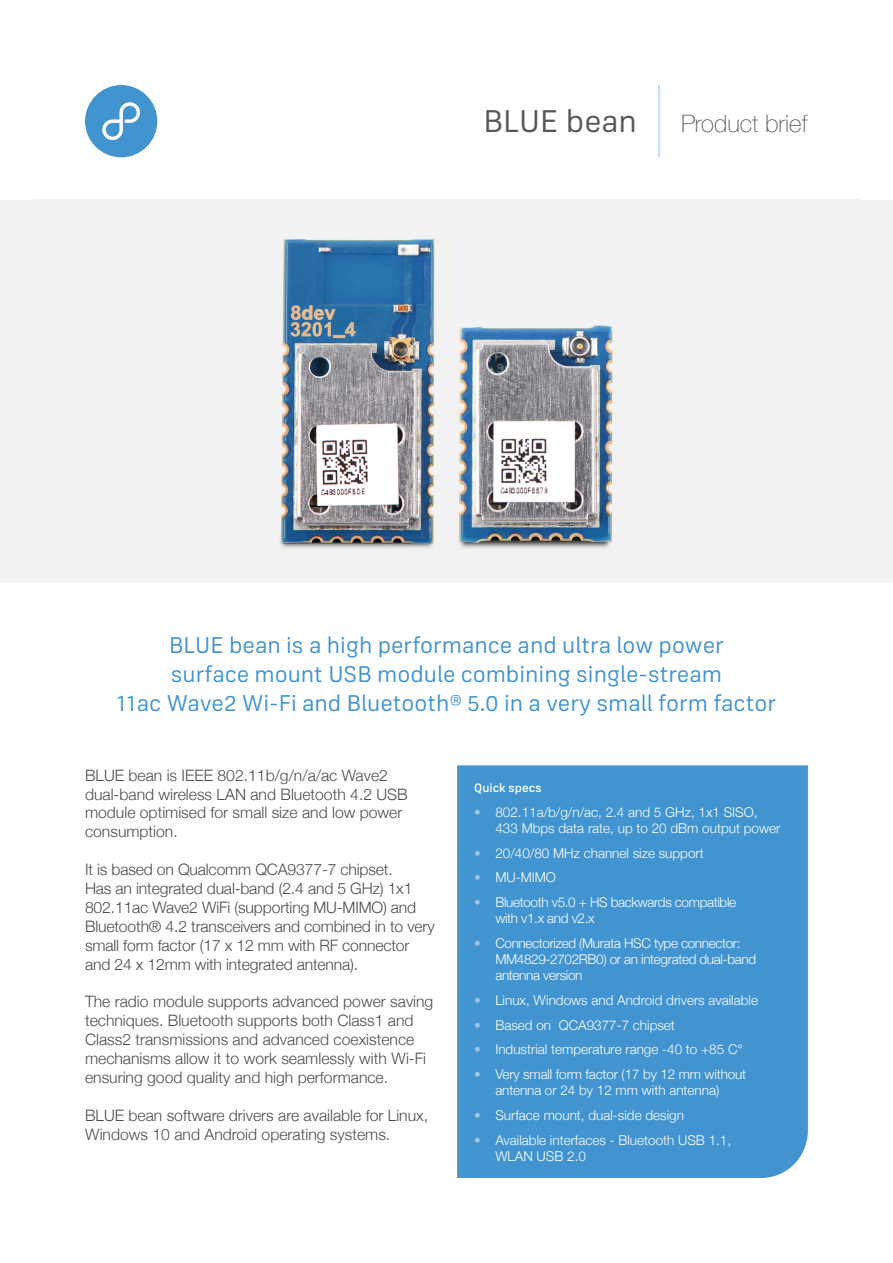
<style>
.page{position:relative;width:893px;height:1263px;background:#fff}
.page>*{position:absolute;margin:0;border:0;box-sizing:border-box;transform-origin:0 0}
.t1{font:33px "Frygia";color:#57585a}
.t2{font:24px "Frygia";color:#4194d0}
.t3{font:100 24px "Helvetica Neue";color:#57585a}
.t4{font:300 15.75px/18.9px "Helvetica Neue";color:#4b4c4d}
.t5{font:300 13.5px/16.2px "Helvetica Neue";color:#fff}
.t6{font:300 13.5px/16.2px "Helvetica Neue";letter-spacing:-.025em;color:#fff}
.Heading_2{font:500 12.75px "Frygia";color:#fff}
.s1{color:#a1c1e5}
</style>
<div class="page">
<div style="left:0;top:200px;width:893px;height:383px;background:#f2f2f2"></div>
<img style="left:280px;top:239px;width:333px;height:309px">
<div style="left:85px;top:85px;width:72px;height:72px;background:#4194d0;border-radius:50%"></div>
<svg style="left:102px;top:102px;width:38px;height:38px"></svg>
<hr style="left:658px;top:85px;width:2px;height:72px;background:#4194d0">
<div style="left:457px;top:765px;width:351px;height:413px;background:#4194d0"></div>
<p class="t1" style="left:483px;top:100px;width:155px">BLUE bean</p>
<p class="t3" style="left:681px;top:105px;width:128px">Product brief</p>
<p class="t2" style="left:169px;top:630px;width:556px">BLUE bean is a high performance and ultra low power</p>
<p class="t2" style="left:171px;top:659px;width:553px">surface mount USB module combining single-stream</p>
<p class="t2" style="left:117px;top:687px;width:661px">11ac Wave2 Wi-Fi and Bluetooth® 5.0 in a very small form factor</p>
<p class="t4" style="left:85px;top:764px;width:324px">BLUE bean is IEEE 802.11b/g/n/a/ac Wave2 dual-band wireless LAN and Bluetooth 4.2 USB module optimised for small size and low power consumption.</p>
<p class="t4" style="left:85px;top:859px;width:351px">It is based on Qualcomm QCA9377-7 chipset.<br>Has an integrated dual-band (2.4 and 5 GHz) 1x1<br>802.11ac Wave2 WiFi (supporting MU-MIMO) and Bluetooth® 4.2 transceivers and combined in to very small form factor (17 x 12 mm with RF connector and 24 x 12mm with integrated antenna).</p>
<p class="t4" style="left:85px;top:991px;width:350px">The radio module supports advanced power saving techniques. Bluetooth supports both Class1 and Class2 transmissions and advanced coexistence mechanisms allow it to work seamlessly with Wi-Fi ensuring good quality and high performance.</p>
<p class="t4" style="left:85px;top:1104px;width:345px">BLUE bean software drivers are available for Linux,<br>Windows 10 and Android operating systems.</p>
<p class="Heading_2" style="left:474px;top:779px;width:69px">Quick specs</p>
<p class="t5" style="left:495px;top:803px;width:286px;text-indent:-21px"><span class="s1">•</span> 802.11a/b/g/n/ac, 2.4 and 5 GHz, 1x1 SISO,<br>433 Mbps data rate, up to 20 dBm output power</p>
<p class="t5" style="left:474px;top:844px;width:231px"><span class="s1">•</span> 20/40/80 MHz channel size support</p>
<p class="t5" style="left:474px;top:868px;width:83px"><span class="s1">•</span> MU-MIMO</p>
<p class="t6" style="left:495px;top:893px;width:242px;text-indent:-21px"><span class="s1">•</span> Bluetooth v5.0 + HS backwards compatible with v1.x and v2.x</p>
<p class="t6" style="left:495px;top:934px;width:262px;text-indent:-21px"><span class="s1">•</span> Connectorized (Murata HSC type connector:<br>MM4829-2702RB0) or an integrated dual-band antenna version</p>
<p class="t5" style="left:474px;top:991px;width:285px"><span class="s1">•</span> Linux, Windows and Android drivers available</p>
<p class="t5" style="left:474px;top:1016px;width:202px"><span class="s1">•</span> Based on QCA9377-7 chipset</p>
<p class="t5" style="left:474px;top:1040px;width:270px"><span class="s1">•</span> Industrial temperature range -40 to +85 C°</p>
<p class="t5" style="left:474px;top:1065px;width:274px;text-align:center"><span class="s1">•</span> Very small form factor (17 by 12 mm without antenna or 24 by 12 mm with antenna)</p>
<p class="t5" style="left:474px;top:1106px;width:211px"><span class="s1">•</span> Surface mount, dual-side design</p>
<p class="t5" style="left:495px;top:1131px;width:237px;text-indent:-21px"><span class="s1">•</span> Available interfaces - Bluetooth USB 1.1,<br>WLAN USB 2.0</p>
</div>
